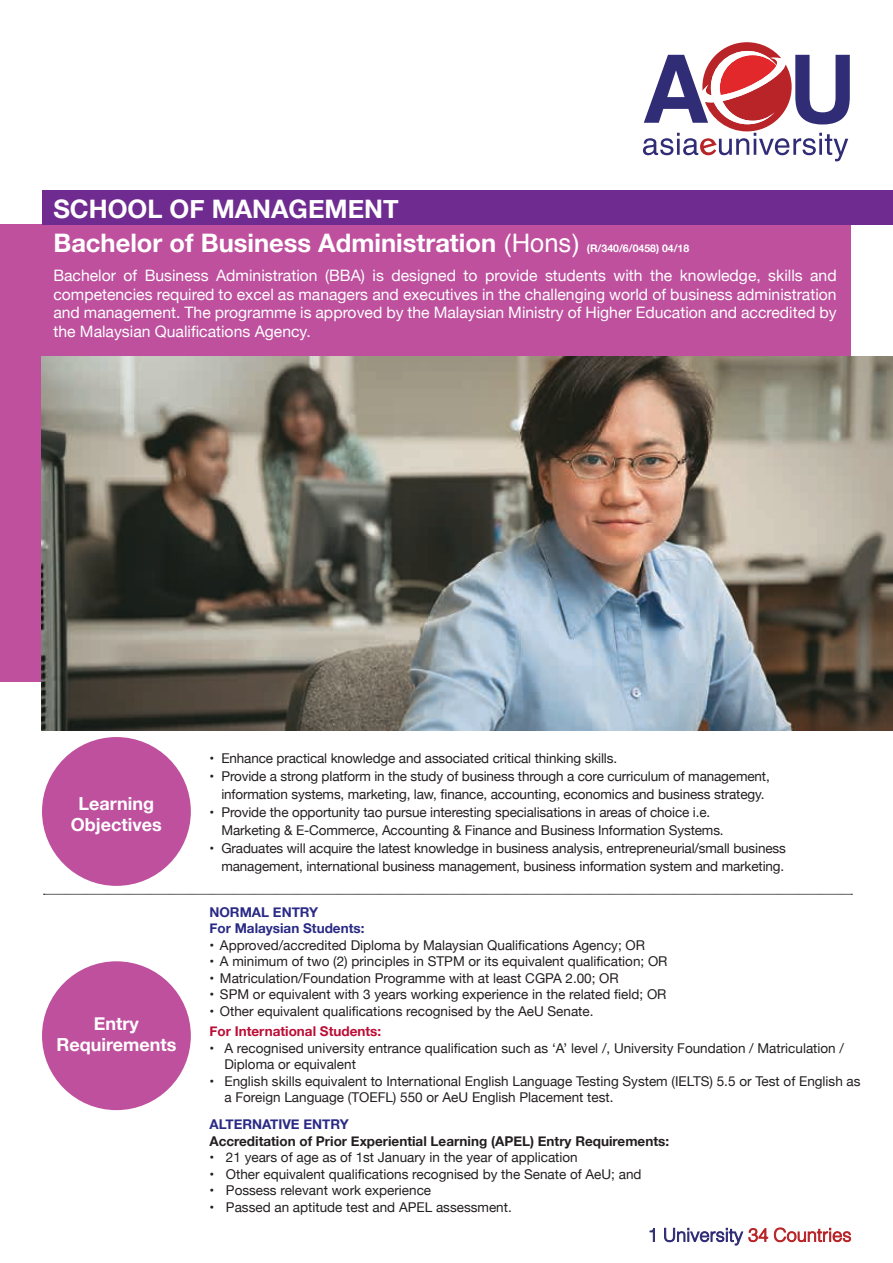
<style>
.page{position:relative;width:893px;height:1263px;background:#fff}
.page>*{position:absolute;margin:0;border:0;box-sizing:border-box;transform-origin:0 0}
.t1{font:700 25.5px "Helvetica Neue";color:#fff}
.t2{font:700 18px/21px "Helvetica Neue";color:#fff;text-align:center}
.t3{font:15.75px/18.9px "Helvetica Neue";color:#fff;text-align:justify}
.t4{font:13.5px/18px "Helvetica Neue";color:#231f20}
.t5{font:700 13.5px "Helvetica Neue";color:#231f20}
.t6{font:700 13.5px/16.5px "Helvetica Neue";color:#2a2a86}
.t7{font:700 13.5px "Helvetica Neue";color:#bb0d36}
.t8{font:700 10.5px "Helvetica Neue";color:#fff}
.s1{font-family:"Helvetica";font-weight:400}
</style>
<div class="page">
<svg style="left:649px;top:1228px;width:6px;height:14px"></svg>
<svg style="left:664px;top:1227px;width:187px;height:19px"></svg>
<svg style="left:643px;top:42px;width:207px;height:119px"></svg>
<div style="left:0;top:224px;width:850px;height:458px;background:#be509e"></div>
<div style="left:43px;top:191px;width:850px;height:34px;background:#702b90"></div>
<img style="left:41px;top:356px;width:852px;height:374px">
<div style="left:42px;top:737px;width:149px;height:149px;background:#be509e;border-radius:50%"></div>
<div style="left:42px;top:961px;width:149px;height:149px;background:#be509e;border-radius:50%"></div>
<svg style="left:44px;top:894px;width:808px;height:1px"></svg>
<h1 class="t1" style="left:53px;top:189px;width:347px">SCHOOL OF MANAGEMENT</h1>
<h1 class="t1" style="left:53px;top:223px;width:528px">Bachelor of Business Administration <span class="s1">(Hons)</span></h1>
<p class="t8" style="left:587px;top:240px;width:104px">(R/340/6/0458) 04/18</p>
<p class="t3" style="left:53px;top:266px;width:785px">Bachelor of Business Administration (BBA) is designed to provide students with the knowledge, skills and competencies required to excel as managers and executives in the challenging world of business administration and management. The programme is approved by the Malaysian Ministry of Higher Education and accredited by the Malaysian Qualifications Agency.</p>
<h2 class="t2" style="left:71px;top:793px;width:93px">Learning<br>Objectives</h2>
<h2 class="t2" style="left:56px;top:1014px;width:121px">Entry<br>Requirements</h2>
<p class="t4" style="left:209px;top:750px;width:409px">• Enhance practical knowledge and associated critical thinking skills.</p>
<p class="t4" style="left:209px;top:768px;width:562px;text-align:center">• Provide a strong platform in the study of business through a core curriculum of management, information systems, marketing, law, finance, accounting, economics and business strategy.</p>
<p class="t4" style="left:221px;top:804px;width:504px;text-indent:-12px">• Provide the opportunity tao pursue interesting specialisations in areas of choice i.e.<br>Marketing &amp; E-Commerce, Accounting &amp; Finance and Business Information Systems.</p>
<p class="t4" style="left:209px;top:840px;width:578px;text-align:right">• Graduates will acquire the latest knowledge in business analysis, entrepreneurial/small business management, international business management, business information system and marketing.</p>
<p class="t6" style="left:209px;top:904px;width:157px">NORMAL ENTRY<br>For Malaysian Students:</p>
<p class="t4" style="left:209px;top:937px;width:437px">• Approved/accredited Diploma by Malaysian Qualifications Agency; OR</p>
<p class="t4" style="left:209px;top:953px;width:460px">• A minimum of two (2) principles in STPM or its equivalent qualification; OR</p>
<p class="t4" style="left:209px;top:970px;width:411px">• Matriculation/Foundation Programme with at least CGPA 2.00; OR</p>
<p class="t4" style="left:209px;top:986px;width:459px">• SPM or equivalent with 3 years working experience in the related field; OR</p>
<p class="t4" style="left:209px;top:1003px;width:386px">• Other equivalent qualifications recognised by the AeU Senate.</p>
<p class="t7" style="left:209px;top:1021px;width:173px">For International Students:</p>
<p class="t4" style="left:224px;top:1041px;width:621px;line-height:16.5px;text-indent:-15px">• A recognised university entrance qualification such as ‘A’ level /, University Foundation / Matriculation /<br>Diploma or equivalent</p>
<p class="t4" style="left:224px;top:1074px;width:638px;line-height:16.5px;text-indent:-15px">• English skills equivalent to International English Language Testing System (IELTS) 5.5 or Test of English as a Foreign Language (TOEFL) 550 or AeU English Placement test.</p>
<p class="t6" style="left:209px;top:1116px;width:141px">ALTERNATIVE ENTRY</p>
<p class="t5" style="left:209px;top:1130px;width:461px">Accreditation of Prior Experiential Learning (APEL) Entry Requirements:</p>
<p class="t4" style="left:209px;top:1149px;width:370px">• 21 years of age as of 1st January in the year of application</p>
<p class="t4" style="left:209px;top:1166px;width:434px">• Other equivalent qualifications recognised by the Senate of AeU; and</p>
<p class="t4" style="left:209px;top:1182px;width:223px">• Possess relevant work experience</p>
<p class="t4" style="left:209px;top:1199px;width:304px">• Passed an aptitude test and APEL assessment.</p>
</div>
